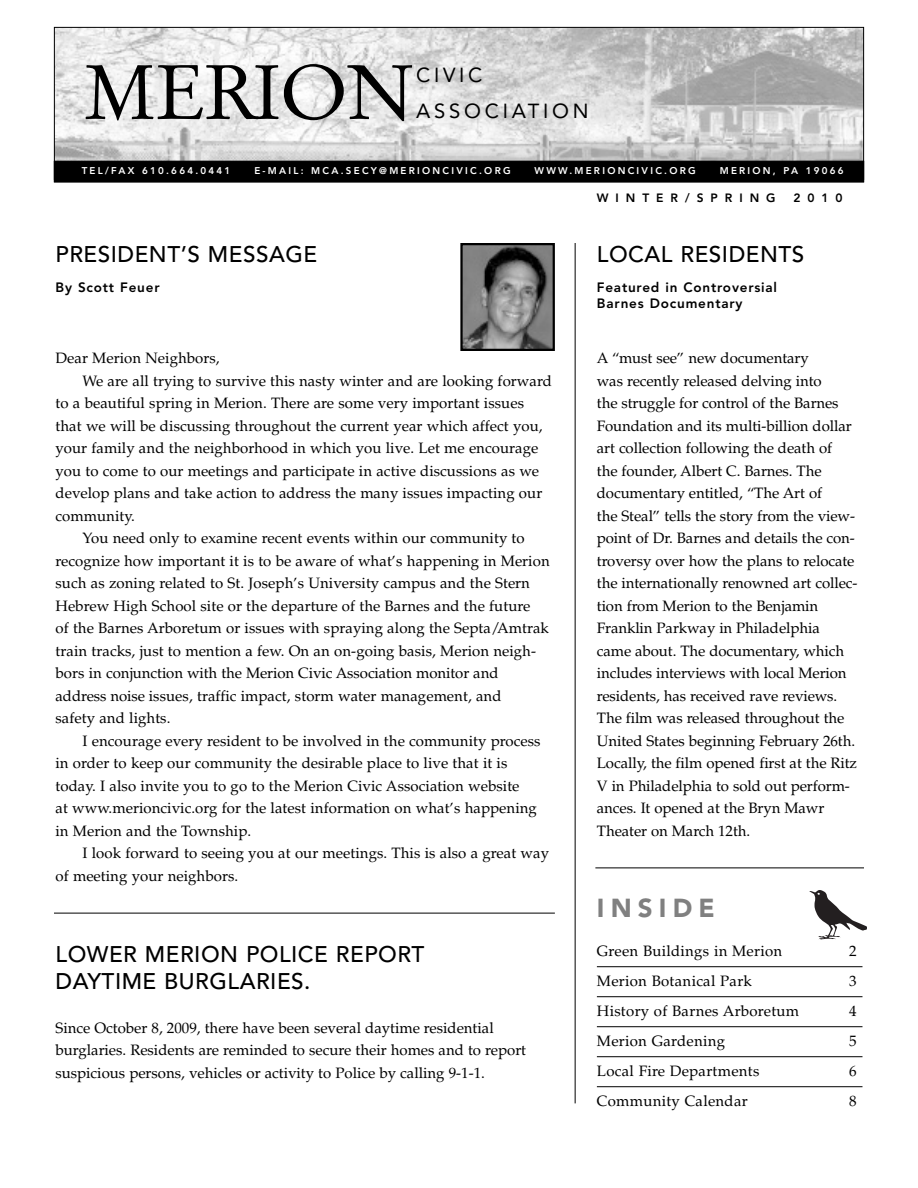
<style>
.page{position:relative;width:918px;height:1188px;background:#fff}
.page>*{position:absolute;margin:0;border:0;box-sizing:border-box;transform-origin:0 0}
.t1{font:76.5px "Stempel Garamond";letter-spacing:-.025em;color:#000}
.t2{font:900 25.8px "Avenir";letter-spacing:.235em;color:#808080}
.t3{font:500 22.5px/27px "Avenir";letter-spacing:.02em;color:#000}
.t4{font:20.25px/36px "Avenir";letter-spacing:.185em;color:#000}
.t5{font:15px/22.5px "Palatino";letter-spacing:.005em;color:#000}
.t6{font:800 13.5px/16.2px "Avenir";letter-spacing:.06em;color:#000}
.t7{font:800 12px "Avenir";letter-spacing:.58em;color:#000}
.t8{font:800 9.75px "Avenir";letter-spacing:.23em;color:#fff}
</style>
<div class="page">
<svg style="left:809px;top:890px;width:58px;height:50px"></svg>
<hr style="left:597px;top:966px;width:265px;height:1px;background:#000">
<hr style="left:597px;top:996px;width:265px;height:1px;background:#000">
<hr style="left:597px;top:1026px;width:265px;height:1px;background:#000">
<hr style="left:597px;top:1056px;width:265px;height:1px;background:#000">
<hr style="left:597px;top:1086px;width:265px;height:1px;background:#000">
<hr style="left:575px;top:243px;width:1px;height:860px;background:#000">
<img style="left:56px;top:29px;width:806px;height:132px">
<div style="left:55px;top:162px;width:808px;height:20px;background:#000"></div>
<div style="left:54px;top:161px;width:810px;height:21px;border:1px solid #000"></div>
<img style="left:463px;top:246px;width:89px;height:102px">
<div style="left:460px;top:243px;width:95px;height:108px;border:2px solid #000"></div>
<hr style="left:595px;top:868px;width:269px;height:1px;background:#000">
<hr style="left:54px;top:913px;width:501px;height:1px;background:#000">
<h1 class="t1" style="left:84px;top:59px;width:331px">MERION</h1>
<h3 class="t4" style="left:416px;top:59px;width:174px">CIVIC<br>ASSOCIATION</h3>
<p class="t8" style="left:82px;top:167px;width:150px">TEL/FAX 610.664.0441</p>
<p class="t8" style="left:254px;top:167px;width:258px">E-MAIL: MCA.SECY@MERIONCIVIC.ORG</p>
<p class="t8" style="left:535px;top:167px;width:163px">WWW.MERIONCIVIC.ORG</p>
<p class="t8" style="left:720px;top:167px;width:125px">MERION, PA 19066</p>
<h3 class="t3" style="left:56px;top:242px;width:263px">PRESIDENT’S MESSAGE</h3>
<p class="t6" style="left:56px;top:280px;width:106px">By Scott Feuer</p>
<p class="t5" style="left:56px;top:347px;width:166px">Dear Merion Neighbors,</p>
<p class="t5" style="left:82px;top:370px;width:471px">We are all trying to survive this nasty winter and are looking forward</p>
<p class="t5" style="left:56px;top:392px;width:470px">to a beautiful spring in Merion. There are some very important issues</p>
<p class="t5" style="left:56px;top:415px;width:489px">that we will be discussing throughout the current year which affect you,</p>
<p class="t5" style="left:56px;top:437px;width:484px">your family and the neighborhood in which you live. Let me encourage</p>
<p class="t5" style="left:56px;top:460px;width:485px">you to come to our meetings and participate in active discussions as we</p>
<p class="t5" style="left:56px;top:482px;width:488px">develop plans and take action to address the many issues impacting our</p>
<p class="t5" style="left:56px;top:505px;width:81px">community.</p>
<p class="t5" style="left:82px;top:527px;width:444px">You need only to examine recent events within our community to</p>
<p class="t5" style="left:56px;top:550px;width:496px">recognize how important it is to be aware of what’s happening in Merion</p>
<p class="t5" style="left:56px;top:572px;width:476px">such as zoning related to St. Joseph’s University campus and the Stern</p>
<p class="t5" style="left:56px;top:595px;width:476px">Hebrew High School site or the departure of the Barnes and the future</p>
<p class="t5" style="left:55px;top:617px;width:495px">of the Barnes Arboretum or issues with spraying along the Septa/Amtrak</p>
<p class="t5" style="left:55px;top:640px;width:482px">train tracks, just to mention a few. On an on-going basis, Merion neigh-</p>
<p class="t5" style="left:55px;top:662px;width:445px">bors in conjunction with the Merion Civic Association monitor and</p>
<p class="t5" style="left:55px;top:685px;width:448px">address noise issues, traffic impact, storm water management, and</p>
<p class="t5" style="left:55px;top:707px;width:116px">safety and lights.</p>
<p class="t5" style="left:82px;top:730px;width:460px">I encourage every resident to be involved in the community process</p>
<p class="t5" style="left:55px;top:752px;width:453px">in order to keep our community the desirable place to live that it is</p>
<p class="t5" style="left:55px;top:775px;width:465px">today. I also invite you to go to the Merion Civic Association website</p>
<p class="t5" style="left:55px;top:797px;width:483px">at www.merioncivic.org for the latest information on what’s happening</p>
<p class="t5" style="left:55px;top:820px;width:197px">in Merion and the Township.</p>
<p class="t5" style="left:82px;top:842px;width:468px">I look forward to seeing you at our meetings. This is also a great way</p>
<p class="t5" style="left:55px;top:865px;width:184px">of meeting your neighbors.</p>
<h3 class="t3" style="left:56px;top:943px;width:370px">LOWER MERION POLICE REPORT<br>DAYTIME BURGLARIES.</h3>
<p class="t5" style="left:56px;top:1016px;width:472px">Since October 8, 2009, there have been several daytime residential burglaries. Residents are reminded to secure their homes and to report suspicious persons, vehicles or activity to Police by calling 9-1-1.</p>
<p class="t7" style="left:597px;top:193px;width:180px">WINTER/SPRING</p>
<p class="t7" style="left:793px;top:193px;width:51px">2010</p>
<h3 class="t3" style="left:597px;top:242px;width:209px">LOCAL RESIDENTS</h3>
<p class="t6" style="left:597px;top:280px;width:182px">Featured in Controversial<br>Barnes Documentary</p>
<p class="t5" style="left:597px;top:347px;width:262px">A “must see” new documentary<br>was recently released delving into<br>the struggle for control of the Barnes Foundation and its multi-billion dollar art collection following the death of<br>the founder, Albert C. Barnes. The documentary entitled, “The Art of<br>the Steal” tells the story from the view&shy;point of Dr. Barnes and details the con&shy;troversy over how the plans to relocate the internationally renowned art collec&shy;tion from Merion to the Benjamin Franklin Parkway in Philadelphia came about. The documentary, which includes interviews with local Merion residents, has received rave reviews.<br>The film was released throughout the United States beginning February 26th.<br>Locally, the film opened first at the Ritz V in Philadelphia to sold out perform&shy;ances. It opened at the Bryn Mawr Theater on March 12th.</p>
<h2 class="t2" style="left:597px;top:898px;width:119px">INSIDE</h2>
<p class="t5" style="left:597px;top:940px;width:187px">Green Buildings in Merion</p>
<p class="t5" style="left:849px;top:940px;width:9px">2</p>
<p class="t5" style="left:597px;top:970px;width:157px">Merion Botanical Park</p>
<p class="t5" style="left:849px;top:970px;width:9px">3</p>
<p class="t5" style="left:597px;top:1000px;width:204px">History of Barnes Arboretum</p>
<p class="t5" style="left:849px;top:1000px;width:9px">4</p>
<p class="t5" style="left:597px;top:1030px;width:130px">Merion Gardening</p>
<p class="t5" style="left:849px;top:1030px;width:9px">5</p>
<p class="t5" style="left:597px;top:1060px;width:164px">Local Fire Departments</p>
<p class="t5" style="left:849px;top:1060px;width:9px">6</p>
<p class="t5" style="left:597px;top:1090px;width:152px">Community Calendar</p>
<p class="t5" style="left:849px;top:1090px;width:9px">8</p>
</div>
